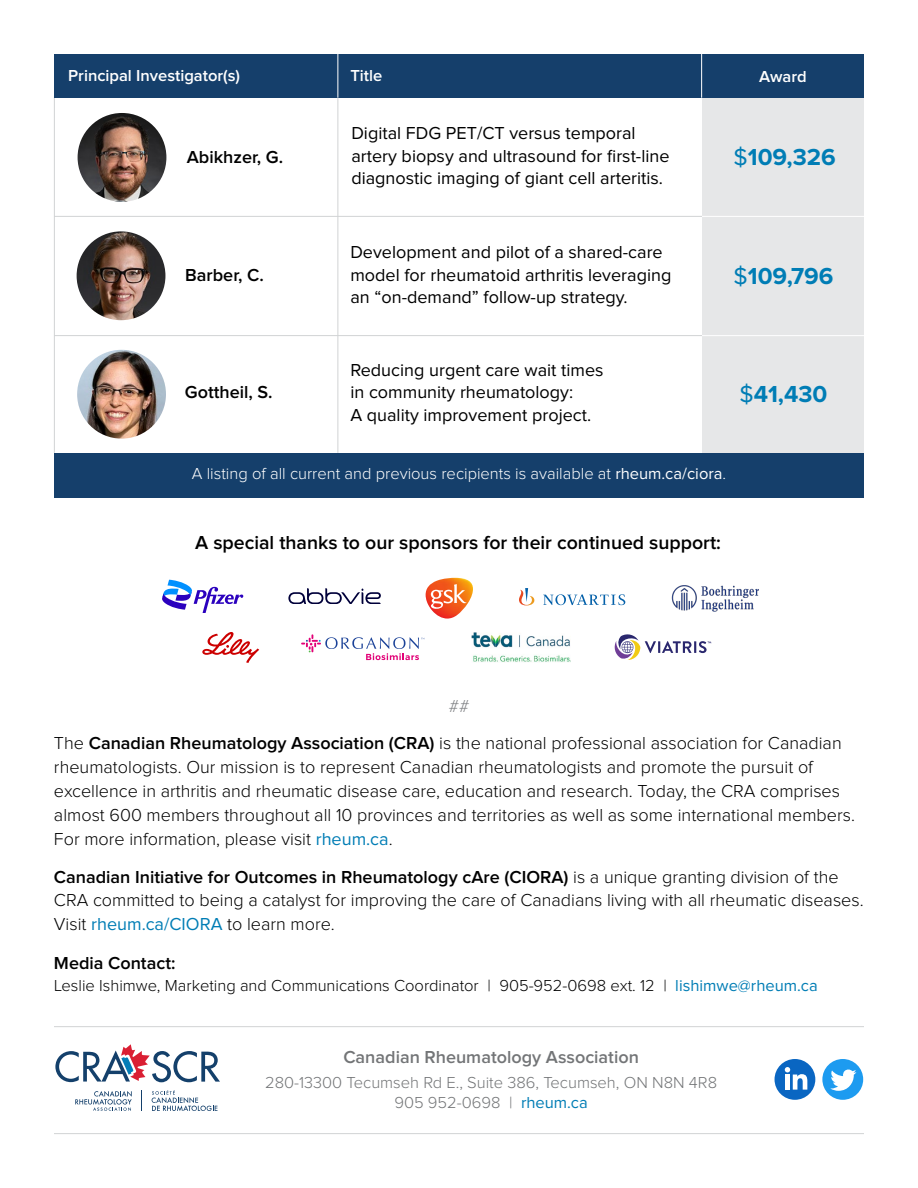
<style>
.page{position:relative;width:918px;height:1188px;background:#fff}
.page>*{position:absolute;margin:0;border:0;box-sizing:border-box;transform-origin:0 0}
.t1{font:700 24px "Proxima Nova";color:#007db5}
.t2{font:600 19.5px "Proxima Nova";color:#000}
.t3{font:300 18px/24px "Proxima Nova";color:#000}
.t4{font:18px/22.5px "Proxima Nova";color:#000}
.t5{font:600 18px "Proxima Nova";color:#000}
.t6{font:600 18px "Proxima Nova";color:#737577}
.t7{font:300 16.5px "Proxima Nova";color:#000}
.t8{font:300 16.5px "Proxima Nova";color:#fff}
.t9{font:300 16.5px/19.5px "Proxima Nova";color:#737577;text-align:center}
.t10{font:600 16.5px "Proxima Nova";color:#fff}
.s1{font-weight:400}
.s2{color:#808285}
.s3{font-weight:600}
.s4{font-weight:400;color:#007db5}
</style>
<div class="page">
<svg style="left:75px;top:1091px;width:57px;height:20px"></svg>
<svg style="left:55px;top:1044px;width:165px;height:38px"></svg>
<svg style="left:152px;top:1090px;width:65px;height:21px"></svg>
<svg style="left:141px;top:1091px;width:1px;height:20px"></svg>
<hr style="left:54px;top:1026px;width:810px;height:1px;background:#d1d3d4">
<hr style="left:54px;top:1133px;width:810px;height:1px;background:#d1d3d4">
<div style="left:775px;top:1059px;width:40px;height:41px;background:#0a66c2;border-radius:50%"></div>
<svg style="left:785px;top:1067px;width:22px;height:23px"></svg>
<div style="left:785px;top:1075px;width:5px;height:15px;background:#fff"></div>
<div style="left:822px;top:1059px;width:41px;height:41px;background:#1d9bf0;border-radius:50%"></div>
<svg style="left:830px;top:1069px;width:26px;height:22px"></svg>
<svg style="left:519px;top:588px;width:106px;height:17px"></svg>
<img style="left:426px;top:578px;width:47px;height:41px">
<svg style="left:430px;top:584px;width:37px;height:26px"></svg>
<img style="left:471px;top:632px;width:100px;height:30px">
<svg style="left:614px;top:634px;width:97px;height:26px"></svg>
<svg style="left:162px;top:580px;width:82px;height:33px"></svg>
<img style="left:672px;top:585px;width:87px;height:26px">
<svg style="left:202px;top:632px;width:57px;height:31px"></svg>
<svg style="left:288px;top:588px;width:93px;height:16px"></svg>
<svg style="left:301px;top:634px;width:123px;height:26px"></svg>
<hr style="left:54px;top:97px;width:1px;height:356px;background:#d1d3d4">
<hr style="left:338px;top:97px;width:1px;height:356px;background:#d1d3d4">
<hr style="left:54px;top:216px;width:810px;height:1px;background:#d1d3d4">
<hr style="left:54px;top:335px;width:810px;height:1px;background:#d1d3d4">
<div style="left:702px;top:98px;width:162px;height:355px;background:#e6e7e8"></div>
<hr style="left:702px;top:216px;width:162px;height:1px;background:#fff">
<hr style="left:702px;top:335px;width:162px;height:1px;background:#fff">
<div style="left:54px;top:54px;width:810px;height:44px;background:#153f6b"></div>
<hr style="left:701px;top:53px;width:1px;height:45px;background:#fff">
<hr style="left:338px;top:53px;width:1px;height:45px;background:#fff">
<img style="left:77px;top:231px;width:88px;height:89px;border-radius:44px">
<img style="left:77px;top:350px;width:89px;height:89px;border-radius:44px">
<img style="left:78px;top:113px;width:88px;height:89px;border-radius:44px">
<div style="left:54px;top:453px;width:810px;height:44px;background:#153f6b"></div>
<p class="t10" style="left:68px;top:68px;width:173px">Principal Investigator(s)</p>
<p class="t10" style="left:350px;top:68px;width:33px">Title</p>
<p class="t10" style="left:759px;top:69px;width:49px">Award</p>
<p class="t5" style="left:187px;top:148px;width:98px">Abikhzer, G.</p>
<p class="t4" style="left:351px;top:123px;width:320px">Digital FDG PET/CT versus temporal artery biopsy and ultrasound for first-line diagnostic imaging of giant cell arteritis.</p>
<h1 class="t1" style="left:734px;top:146px;width:104px"><span class="s1">$</span>109,326</h1>
<p class="t5" style="left:185px;top:266px;width:80px">Barber, C.</p>
<p class="t4" style="left:350px;top:242px;width:322px">Development and pilot of a shared-care model for rheumatoid arthritis leveraging an “on-demand” follow-up strategy.</p>
<h1 class="t1" style="left:734px;top:265px;width:101px"><span class="s1">$</span>109,796</h1>
<p class="t5" style="left:185px;top:384px;width:89px">Gottheil, S.</p>
<p class="t4" style="left:350px;top:359px;width:255px">Reducing urgent care wait times in community rheumatology:<br>A quality improvement project.</p>
<h1 class="t1" style="left:740px;top:383px;width:89px"><span class="s1">$</span>41,430</h1>
<p class="t8" style="left:192px;top:466px;width:536px">A listing of all current and previous recipients is available at <span class="s1">rheum.ca/ciora</span>.</p>
<p class="t2" style="left:195px;top:534px;width:527px">A special thanks to our sponsors for their continued support:</p>
<p class="t3" style="left:54px;top:688px;width:789px;line-height:37.5px;text-indent:395px"><span class="s2">##<br></span>The <span class="s3">Canadian Rheumatology Association (CRA)</span> is the national professional association for Canadian</p>
<p class="t3" style="left:54px;top:756px;width:803px">rheumatologists. Our mission is to represent Canadian rheumatologists and promote the pursuit of excellence in arthritis and rheumatic disease care, education and research. Today, the CRA comprises almost 600 members throughout all 10 provinces and territories as well as some international members.<br>For more information, please visit <span class="s4">rheum.ca</span>.</p>
<p class="t3" style="left:54px;top:865px;width:811px"><span class="s3">Canadian Initiative for Outcomes in Rheumatology cAre (CIORA)</span> is a unique granting division of the<br>CRA committed to being a catalyst for improving the care of Canadians living with all rheumatic diseases.<br>Visit <span class="s4">rheum.ca/CIORA</span> to learn more.</p>
<p class="t5" style="left:54px;top:955px;width:123px">Media Contact:</p>
<p class="t7" style="left:54px;top:978px;width:765px">Leslie Ishimwe, Marketing and Communications Coordinator | 905-952-0698 ext. 12 | <span class="s4">lishimwe@rheum.ca</span></p>
<p class="t6" style="left:343px;top:1048px;width:297px">Canadian Rheumatology Association</p>
<p class="t9" style="left:265px;top:1074px;width:453px">280-13300 Tecumseh Rd E., Suite 386, Tecumseh, ON N8N 4R8<br>905 952-0698 | <span class="s4">rheum.ca</span></p>
</div>
